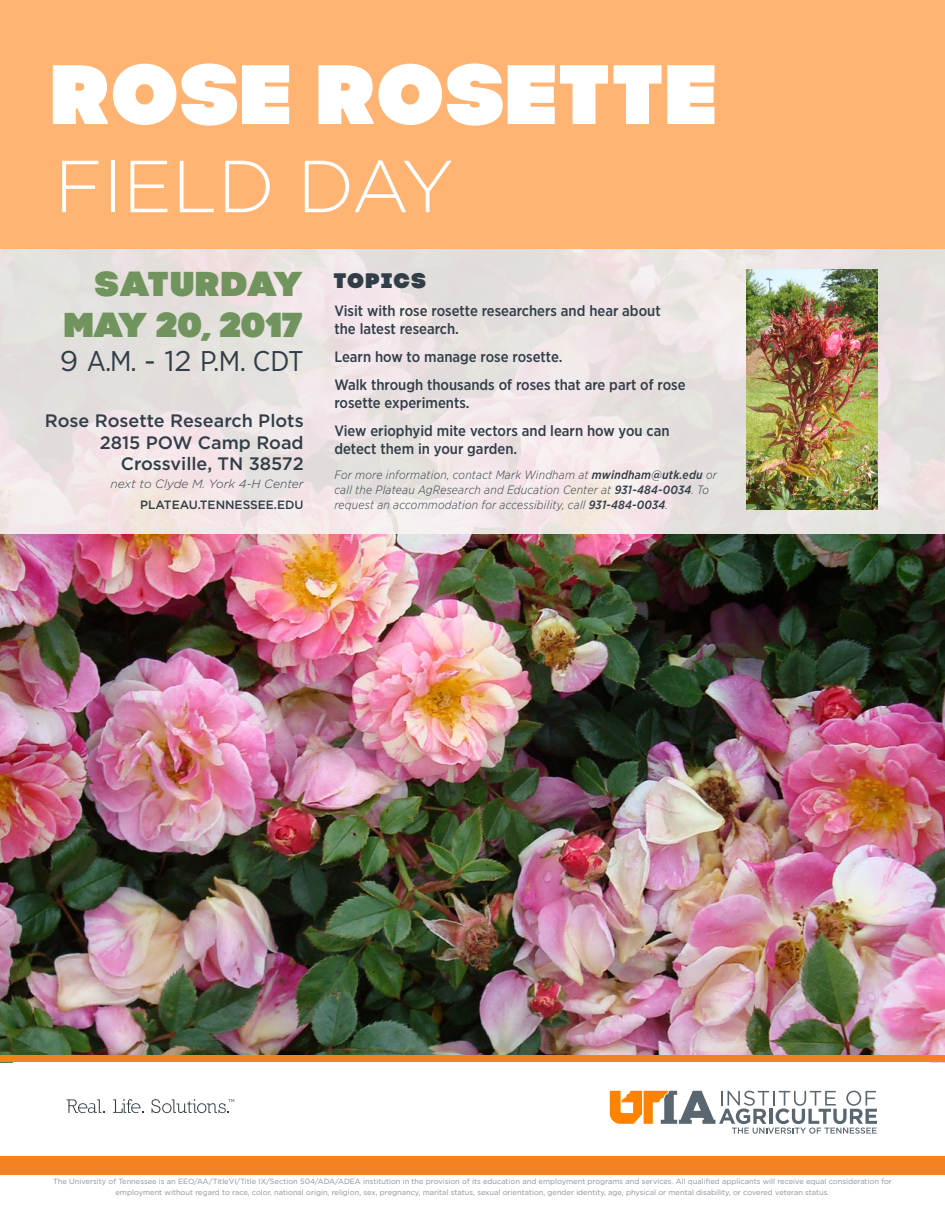
<style>
.page{position:relative;width:945px;height:1215px;background:#fff}
.page>*{position:absolute;margin:0;border:0;box-sizing:border-box;transform-origin:0 0}
.t1{font:84px "Code Pro Black";letter-spacing:.03em;color:#fff}
.t2{font:300 73.5px "Gotham";color:#fff}
.t3{font:34.5px/41.4px "Code Pro Black";color:#71945e;text-align:right}
.t4{font:28.5px "Gotham Narrow";color:#313e48}
.Body{font:21px "Code Pro Black";letter-spacing:.07em;color:#313e48}
.t5{font:500 18px "Gotham";color:#313e48}
.Body-2{font:500 15px/18px "Gotham Narrow";color:#313e48}
.Body-3{font:italic 300 12px/15px "Gotham Narrow";letter-spacing:.02em;color:#313e48}
.t6{font:italic 300 12px "Gotham";color:#313e48}
.t7{font:500 12px "Gotham";color:#313e48}
.Body-4{font:7.5px/10.5px "Gotham";color:#899199;text-align:center}
.s1{font-family:"Gotham"}
.s2{font-weight:500}
</style>
<div class="page">
<img style="left:0;top:533px;width:945px;height:530px">
<div style="left:0;top:248px;width:945px;height:285px;background:linear-gradient(to right,#ebe3e2,#eae3e2)"></div>
<div style="left:14px;top:1056px;width:918px;height:118px;background:#fff"></div>
<svg style="left:66px;top:1099px;width:39px;height:14px"></svg>
<svg style="left:113px;top:1099px;width:30px;height:14px"></svg>
<svg style="left:610px;top:1091px;width:267px;height:43px"></svg>
<svg style="left:152px;top:1099px;width:82px;height:14px"></svg>
<div style="left:0;top:1156px;width:945px;height:18px;background:#f48221"></div>
<div style="left:0;top:1056px;width:945px;height:6px;background:#f48221"></div>
<div style="left:0;top:0;width:945px;height:249px;background:#ffb473"></div>
<img style="left:747px;top:270px;width:131px;height:239px">
<p class="t1" style="left:55px;top:43px;width:666px">ROSE ROSETTE</p>
<p class="t2" style="left:55px;top:140px;width:401px">FIELD DAY</p>
<p class="t3" style="left:66px;top:263px;width:240px">SATURDAY<br>MAY 20, 2017</p>
<p class="t4" style="left:60px;top:343px;width:245px"><span class="s1">9</span> A.M. <span class="s1">- 12</span> P.M. CDT</p>
<p class="t5" style="left:45px;top:409px;width:260px">Rose Rosette Research Plots</p>
<p class="t5" style="left:100px;top:430px;width:205px">2815 POW Camp Road</p>
<p class="t5" style="left:121px;top:452px;width:184px">Crossville, TN 38572</p>
<p class="t6" style="left:110px;top:476px;width:195px">next to Clyde M. York 4-H Center</p>
<p class="t7" style="left:140px;top:497px;width:165px">PLATEAU.TENNESSEE.EDU</p>
<p class="Body" style="left:334px;top:268px;width:94px">TOPICS</p>
<p class="Body-2" style="left:334px;top:302px;width:328px">Visit with rose rosette researchers and hear about the latest research.</p>
<p class="Body-2" style="left:334px;top:348px;width:230px">Learn how to manage rose rosette.</p>
<p class="Body-2" style="left:334px;top:376px;width:353px">Walk through thousands of roses that are part of rose rosette experiments.</p>
<p class="Body-2" style="left:334px;top:422px;width:337px">View eriophyid mite vectors and learn how you can detect them in your garden.</p>
<p class="Body-3" style="left:334px;top:467px;width:384px">For more information, contact Mark Windham at <span class="s2">mwindham@utk.edu</span> or call the Plateau AgResearch and Education Center at <span class="s2">931-484-0034</span>. To request an accommodation for accessibility, call <span class="s2">931-484-0034</span>.</p>
<p class="Body-4" style="left:53px;top:1176px;width:840px">The University of Tennessee is an EEO/AA/TitleVI/Title IX/Section 504/ADA/ADEA institution in the provision of its education and employment programs and services. All qualified applicants will receive equal consideration for employment without regard to race, color, national origin, religion, sex, pregnancy, marital status, sexual orientation, gender identity, age, physical or mental disability, or covered veteran status.</p>
</div>
